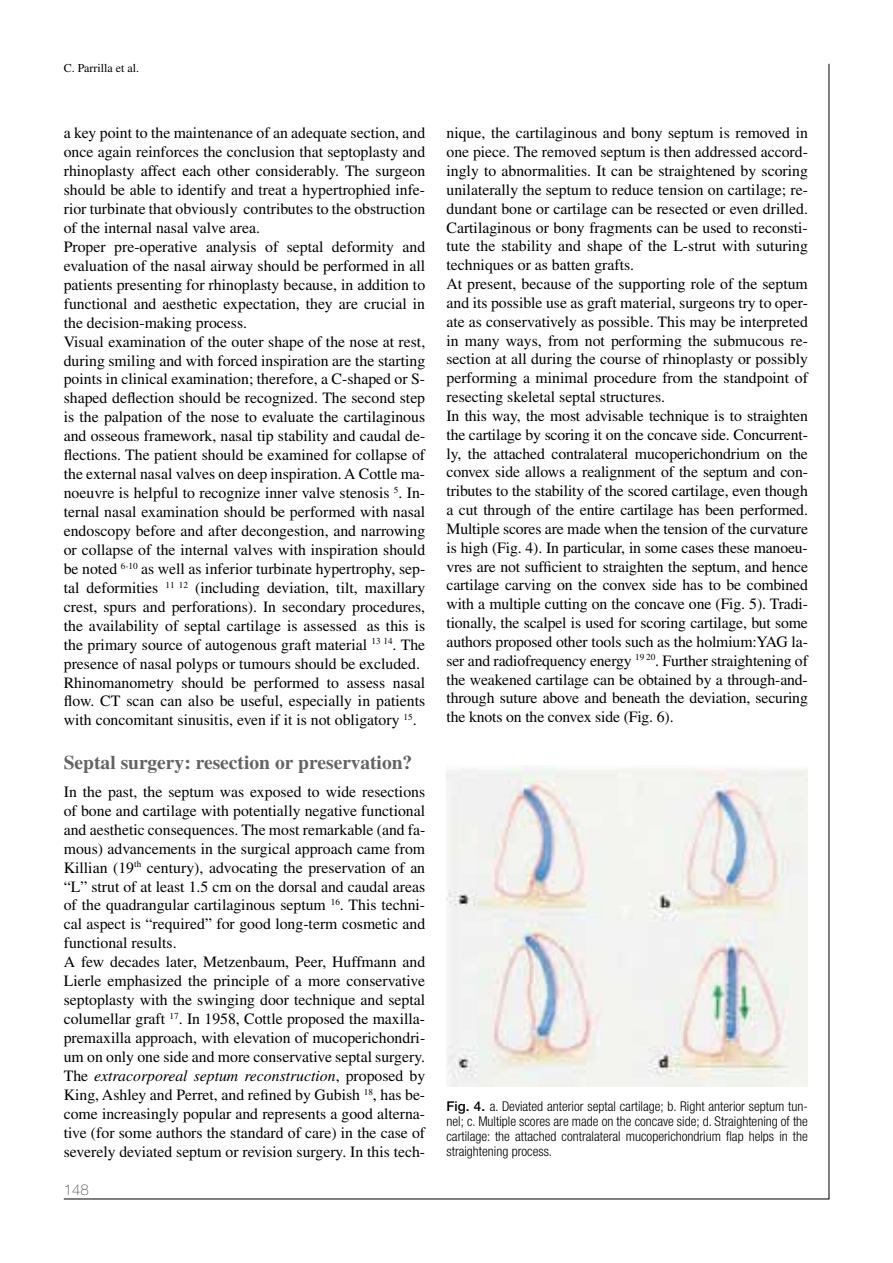
<style>
.page{position:relative;width:893px;height:1263px;background:#fff}
.page>*{position:absolute;margin:0;border:0;box-sizing:border-box;transform-origin:0 0}
.t1{font:700 19.5px "Times LT Std";color:#636466}
.t2{font:15.75px/18.9px "Times LT Std";color:#000}
.t3{font:100 15px "Helvetica Neue LT Std";color:#4d4d4f}
.t4{font:300 condensed 13.5px/15px "Helvetica Neue LT Std";color:#000;text-align:justify}
.t5{font:12px "Times LT Std";color:#000}
.s1{color:#f6e2e2}
.s2{font-style:italic}
.s3{font-weight:500;font-stretch:normal}
</style>
<div class="page">
<img style="left:446px;top:765px;width:362px;height:321px">
<p class="t5" style="left:64px;top:61px;width:77px">C. Parrilla et al.</p>
<p class="t2" style="left:64px;top:124px;width:363px">a key point to the maintenance of an adequate section, and once again reinforces the conclusion that septoplasty and rhinoplasty affect each other considerably. The surgeon should be able to identify and treat a hypertrophied infe&shy;rior turbinate that obviously<span class="s1">,</span> contributes to the obstruction of the internal nasal valve area.<br>Proper pre-operative analysis of septal deformity and evaluation of the nasal airway should be performed in all patients presenting for rhinoplasty because, in addition to functional and aesthetic expectation, they are crucial in the decision-making process.<br>Visual examination of the outer shape of the nose at rest, during smiling and with forced inspiration are the starting points in clinical examination; therefore, a C-shaped or S&shy;shaped deflection should be recognized. The second step is the palpation of the nose to evaluate the cartilaginous and osseous framework, nasal tip stability and caudal de&shy;flections. The patient should be examined for collapse of the external nasal valves on deep inspiration. A Cottle ma&shy;noeuvre is helpful to recognize inner valve stenosis <sup>5</sup>. In&shy;ternal nasal examination should be performed with nasal endoscopy before and after decongestion, and narrowing or collapse of the internal valves with inspiration should be noted <sup>6-10</sup> as well as inferior turbinate hypertrophy, sep&shy;tal deformities <sup>11</sup> <sup>12</sup> (including deviation, tilt, maxillary crest, spurs and perforations). In secondary procedures, the availability of septal cartilage is assessed<span class="s1">,</span> as this is the primary source of autogenous graft material <sup>13</sup> <sup>14</sup>. The presence of nasal polyps or tumours should be excluded.<br>Rhinomanometry should be performed to assess nasal flow. CT scan can also be useful, especially in patients with concomitant sinusitis, even if it is not obligatory <sup>15</sup>.</p>
<p class="t1" style="left:64px;top:751px;width:350px">Septal surgery: resection or preservation?</p>
<p class="t2" style="left:64px;top:782px;width:363px">In the past, the septum was exposed to wide resections of bone and cartilage with potentially negative functional and aesthetic consequences. The most remarkable (and fa&shy;mous) advancements in the surgical approach came from Killian (19<sup>th</sup> century), advocating the preservation of an “L” strut of at least 1.5 cm on the dorsal and caudal areas of the quadrangular cartilaginous septum <sup>16</sup>. This techni&shy;cal aspect is “required” for good long-term cosmetic and functional results.<br>A few decades later, Metzenbaum, Peer, Huffmann and Lierle emphasized the principle of a more conservative septoplasty with the swinging door technique and septal columellar graft <sup>17</sup>. In 1958, Cottle proposed the maxilla&shy;premaxilla approach, with elevation of mucoperichondri&shy;um on only one side and more conservative septal surgery.<br>The <span class="s2">extracorporeal septum reconstruction</span>, proposed by King, Ashley and Perret, and refined by Gubish <sup>18</sup>, has be&shy;come increasingly popular and represents a good alterna&shy;tive (for some authors the standard of care) in the case of severely deviated septum or revision surgery. In this tech-</p>
<p class="t3" style="left:64px;top:1181px;width:27px">148</p>
<p class="t2" style="left:446px;top:123px;width:363px">nique, the cartilaginous and bony septum is removed in one piece. The removed septum is then addressed accord&shy;ingly to abnormalities. It can be straightened by scoring unilaterally the septum to reduce tension on cartilage; re&shy;dundant bone or cartilage can be resected or even drilled.<br>Cartilaginous or bony fragments can be used to reconsti&shy;tute the stability and shape of the L-strut with suturing techniques or as batten grafts.<br>At present, because of the supporting role of the septum and its possible use as graft material, surgeons try to oper&shy;ate as conservatively as possible. This may be interpreted in many ways, from not performing the submucous re&shy;section at all during the course of rhinoplasty or possibly performing a minimal procedure from the standpoint of resecting skeletal septal structures.<br>In this way, the most advisable technique is to straighten the cartilage by scoring it on the concave side. Concurrent&shy;ly, the attached contralateral mucoperichondrium on the convex side allows a realignment of the septum and con&shy;tributes to the stability of the scored cartilage, even though a cut through of the entire cartilage has been performed.<br>Multiple scores are made when the tension of the curvature is high (Fig. 4). In particular, in some cases these manoeu&shy;vres are not sufficient to straighten the septum, and hence cartilage carving on the convex side has to be combined with a multiple cutting on the concave one (Fig. 5). Tradi&shy;tionally, the scalpel is used for scoring cartilage, but some authors proposed other tools such as the holmium:YAG la&shy;ser and radiofrequency energy <sup>19</sup> <sup>20</sup>. Further straightening of the weakened cartilage can be obtained by a through-and&shy;through suture above and beneath the deviation, securing the knots on the convex side (Fig. 6).</p>
<p class="t4" style="left:446px;top:1099px;width:363px"><span class="s3">Fig. 4.</span> a. Deviated anterior septal cartilage; b. Right anterior septum tun&shy;nel; c. Multiple scores are made on the concave side; d. Straightening of the cartilage: the attached contralateral mucoperichondrium flap helps in the straightening process.</p>
</div>
